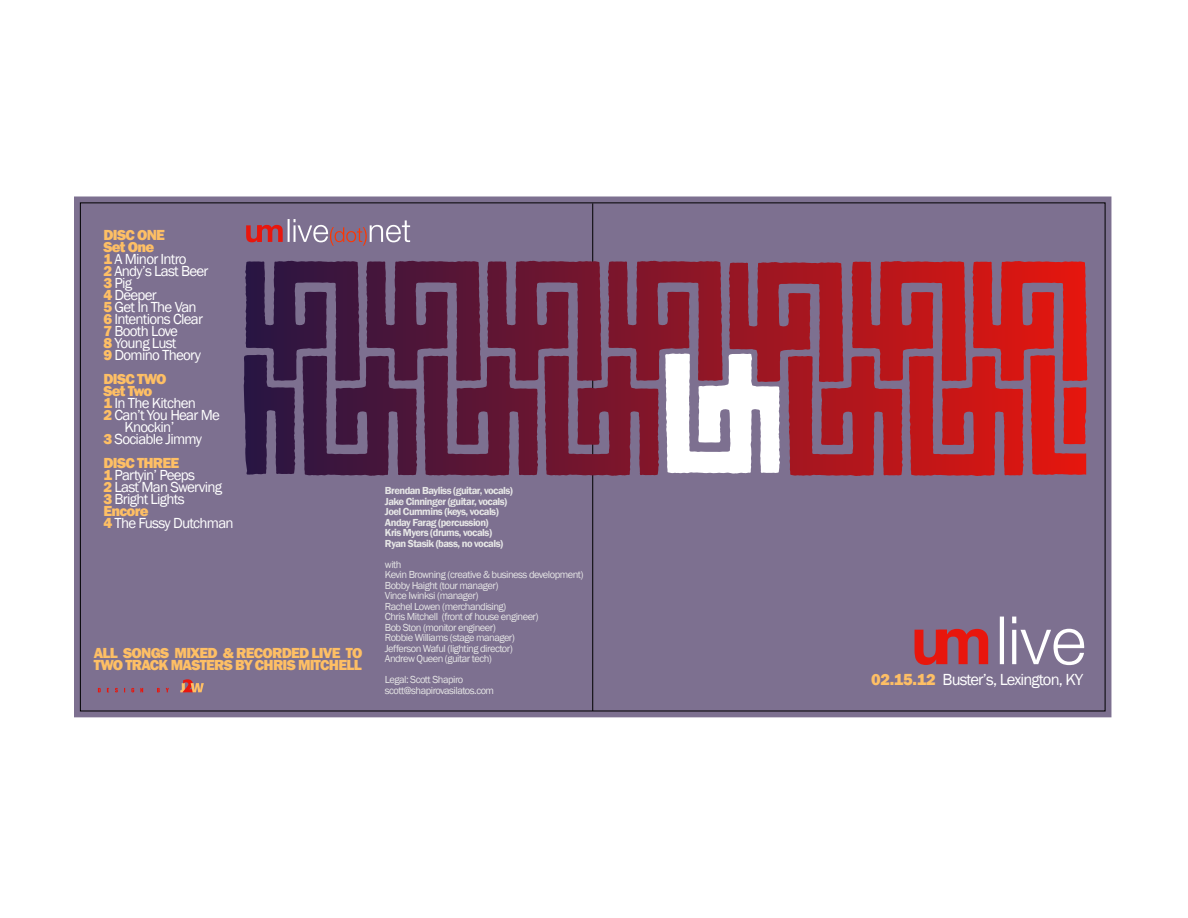
<style>
.page{position:relative;width:1188px;height:918px;background:#fff}
.page>*{position:absolute;margin:0;border:0;box-sizing:border-box;transform-origin:0 0}
.t1{font:16.5px "Franklin Gothic";letter-spacing:-.05em;color:#fff}
.t2{font:15px/12px "Franklin Gothic";letter-spacing:-.05em;color:#fff}
.t3{font:800 15px/12px "Franklin Gothic";letter-spacing:-.05em;color:#febf65}
.t4{font:10.5px/10.5px "Franklin Gothic";letter-spacing:-.05em;color:#e6e6e6}
.t5{font:600 10.5px/10.5px "Franklin Gothic";letter-spacing:-.05em;color:#e6e6e6}
.s1{font-weight:800;color:#febf65}
</style>
<div class="page">
<div style="left:74px;top:197px;width:1037px;height:520px;background:#7d7090"></div>
<svg style="left:80px;top:202px;width:1025px;height:509px;background:#7d6280"></svg>
<svg style="left:592px;top:203px;width:1px;height:508px"></svg>
<svg style="left:246px;top:225px;width:37px;height:17px"></svg>
<hr style="left:288px;top:219px;width:2px;height:23px;background:#fff">
<svg style="left:294px;top:219px;width:116px;height:27px;background:#958098"></svg>
<svg style="left:915px;top:629px;width:73px;height:36px;background:#bb3b42"></svg>
<hr style="left:1000px;top:617px;width:4px;height:47px;background:#fff">
<svg style="left:1012px;top:630px;width:4px;height:34px"></svg>
<svg style="left:1012px;top:617px;width:4px;height:6px"></svg>
<svg style="left:1021px;top:629px;width:63px;height:36px"></svg>
<svg style="left:98px;top:688px;width:3px;height:4px"></svg>
<svg style="left:115px;top:688px;width:3px;height:4px"></svg>
<svg style="left:131px;top:688px;width:3px;height:4px"></svg>
<svg style="left:140px;top:688px;width:3px;height:4px"></svg>
<svg style="left:157px;top:688px;width:3px;height:4px"></svg>
<svg style="left:166px;top:688px;width:3px;height:4px"></svg>
<svg style="left:180px;top:679px;width:24px;height:13px"></svg>
<svg style="left:244px;top:354px;width:842px;height:121px;background:#8d4358"></svg>
<h2 class="t2" style="left:104px;top:229px;width:106px"><span class="s1">DISC ONE<br>Set One<br>1</span> A Minor Intro<br><span class="s1">2</span> Andy’s Last Beer<br><span class="s1">3</span> Pig<br><span class="s1">4</span> Deeper<br><span class="s1">5</span> Get In The Van<br><span class="s1">6</span> Intentions Clear<br><span class="s1">7</span> Booth Love<br><span class="s1">8</span> Young Lust<br><span class="s1">9</span> Domino Theory</h2>
<h2 class="t3" style="left:104px;top:373px;width:65px">DISC TWO</h2>
<h2 class="t3" style="left:104px;top:385px;width:50px">Set Two</h2>
<h2 class="t2" style="left:104px;top:397px;width:94px"><span class="s1">1</span> In The Kitchen</h2>
<h2 class="t2" style="left:104px;top:409px;width:118px"><span class="s1">2</span> Can’t You Hear Me</h2>
<h2 class="t2" style="left:125px;top:421px;width:51px">Knockin’</h2>
<h2 class="t2" style="left:104px;top:433px;width:100px"><span class="s1">3</span> Sociable Jimmy</h2>
<h2 class="t2" style="left:104px;top:457px;width:132px"><span class="s1">DISC THREE<br>1</span> Partyin’ Peeps<br><span class="s1">2</span> Last Man Swerving<br><span class="s1">3</span> Bright Lights<br><span class="s1">Encore<br>4</span> The Fussy Dutchman</h2>
<h2 class="t3" style="left:94px;top:647px;width:270px">ALL SONGS MIXED &amp; RECORDED LIVE TO<br>TWO TRACK MASTERS BY CHRIS MITCHELL</h2>
<p class="t5" style="left:385px;top:486px;width:130px">Brendan Bayliss (guitar, vocals)<br>Jake Cinninger (guitar, vocals)<br>Joel Cummins (keys, vocals)<br>Anday Farag (percussion)<br>Kris Myers (drums, vocals)<br>Ryan Stasik (bass, no vocals)</p>
<p class="t4" style="left:385px;top:559px;width:200px">with<br>Kevin Browning (creative &amp; business development)<br>Bobby Haight (tour manager)<br>Vince Iwinksi (manager)<br>Rachel Lowen (merchandising)<br>Chris Mitchell (front of house engineer)<br>Bob Ston (monitor engineer)<br>Robbie Williams (stage manager)<br>Jefferson Waful (lighting director)<br>Andrew Queen (guitar tech)</p>
<p class="t4" style="left:385px;top:675px;width:111px">Legal: Scott Shapiro scott@shapirovasilatos.com</p>
<h1 class="t1" style="left:871px;top:670px;width:214px"><span class="s1">02.15.12</span> Buster’s, Lexington, KY</h1>
</div>
